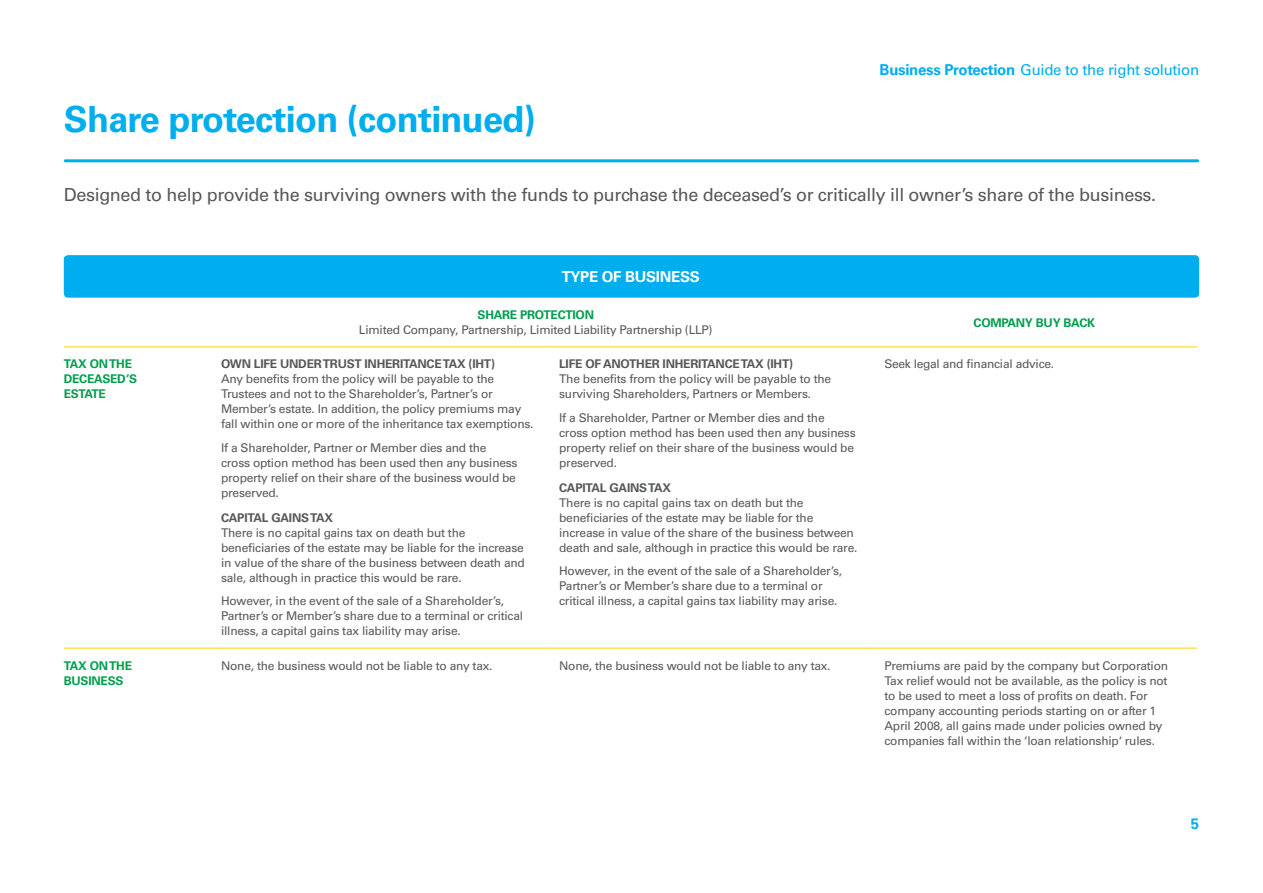
<style>
.page{position:relative;width:1263px;height:893px;background:#fff}
.page>*{position:absolute;margin:0;border:0;box-sizing:border-box;transform-origin:0 0}
.Header_-_inside_page{font:700 36px "Univers LT Std";letter-spacing:-.02em;color:#00aeef}
.Body_copy{font:18px "Univers LT Std";letter-spacing:-.02em;color:#57585a}
.t1{font:15px "Univers LT Std";letter-spacing:-.02em;color:#00aeef}
.Hyperlink{font:700 15px "Univers LT Std";letter-spacing:-.02em;color:#fff}
.t2{font:700 15px "Univers LT Std";color:#00aeef}
.Body_copy-2{font:12px/15px "Univers LT Std";letter-spacing:-.02em;color:#57585a}
.Body_copy_header{font:700 12px "Univers LT Std";letter-spacing:-.02em;color:#009e4d}
.s1{font-weight:700}
</style>
<div class="page">
<hr style="left:65px;top:159px;width:1133px;height:3px;background:#00aeef">
<hr style="left:64px;top:346px;width:157px;height:1px;background:#fed304">
<hr style="left:221px;top:346px;width:325px;height:1px;background:#fed304">
<hr style="left:546px;top:346px;width:326px;height:1px;background:#fed304">
<hr style="left:872px;top:346px;width:325px;height:1px;background:#fed304">
<hr style="left:64px;top:648px;width:157px;height:1px;background:#fed304">
<hr style="left:221px;top:648px;width:325px;height:1px;background:#fed304">
<hr style="left:546px;top:648px;width:326px;height:1px;background:#fed304">
<hr style="left:872px;top:648px;width:325px;height:1px;background:#fed304">
<div style="left:64px;top:255px;width:1135px;height:43px;background:#00aeef;border-radius:4px"></div>
<p class="Header_-_inside_page" style="left:64px;top:99px;width:473px">Share protection (continued)</p>
<p class="t1" style="left:880px;top:60px;width:321px"><span class="s1">Business Protection</span> Guide to the right solution</p>
<p class="Body_copy" style="left:64px;top:184px;width:1094px">Designed to help provide the surviving owners with the funds to purchase the deceased’s or critically ill owner’s share of the business.</p>
<p class="Body_copy_header" style="left:64px;top:357px;width:70px">TAX ON THE</p>
<p class="Body_copy_header" style="left:64px;top:372px;width:75px">DECEASED’S</p>
<p class="Body_copy_header" style="left:64px;top:387px;width:44px">ESTATE</p>
<p class="Body_copy_header" style="left:64px;top:658px;width:70px">TAX ON THE</p>
<p class="Body_copy_header" style="left:64px;top:673px;width:61px">BUSINESS</p>
<p class="Hyperlink" style="left:562px;top:268px;width:139px">TYPE OF BUSINESS</p>
<p class="Body_copy_header" style="left:478px;top:308px;width:118px">SHARE PROTECTION</p>
<p class="Body_copy-2" style="left:359px;top:322px;width:355px">Limited Company, Partnership, Limited Liability Partnership (LLP)</p>
<p class="Body_copy-2" style="left:221px;top:357px;width:314px"><span class="s1">OWN LIFE UNDER TRUST INHERITANCE TAX (IHT)<br></span>Any benefits from the policy will be payable to the Trustees and not to the Shareholder’s, Partner’s or Member’s estate. In addition, the policy premiums may fall within one or more of the inheritance tax exemptions.</p>
<p class="Body_copy-2" style="left:221px;top:440px;width:298px">If a Shareholder, Partner or Member dies and the cross option method has been used then any business property relief on their share of the business would be preserved.</p>
<p class="Body_copy-2" style="left:221px;top:510px;width:305px"><span class="s1">CAPITAL GAINS TAX<br></span>There is no capital gains tax on death but the beneficiaries of the estate may be liable for the increase in value of the share of the business between death and sale, although in practice this would be rare.</p>
<p class="Body_copy-2" style="left:221px;top:594px;width:303px">However, in the event of the sale of a Shareholder’s,<br>Partner’s or Member’s share due to a terminal or critical illness, a capital gains tax liability may arise.</p>
<p class="Body_copy-2" style="left:559px;top:357px;width:273px"><span class="s1">LIFE OF ANOTHER INHERITANCE TAX (IHT)<br></span>The benefits from the policy will be payable to the surviving Shareholders, Partners or Members.</p>
<p class="Body_copy-2" style="left:559px;top:410px;width:298px">If a Shareholder, Partner or Member dies and the cross option method has been used then any business property relief on their share of the business would be preserved.</p>
<p class="Body_copy-2" style="left:559px;top:480px;width:300px"><span class="s1">CAPITAL GAINS TAX<br></span>There is no capital gains tax on death but the beneficiaries of the estate may be liable for the increase in value of the share of the business between death and sale, although in practice this would be rare.</p>
<p class="Body_copy-2" style="left:559px;top:564px;width:284px">However, in the event of the sale of a Shareholder’s,<br>Partner’s or Member’s share due to a terminal or critical illness, a capital gains tax liability may arise.</p>
<p class="Body_copy_header" style="left:973px;top:315px;width:123px">COMPANY BUY BACK</p>
<p class="Body_copy-2" style="left:884px;top:357px;width:171px">Seek legal and financial advice.</p>
<p class="Body_copy-2" style="left:221px;top:658px;width:273px">None, the business would not be liable to any tax.</p>
<p class="Body_copy-2" style="left:559px;top:658px;width:273px">None, the business would not be liable to any tax.</p>
<p class="Body_copy-2" style="left:884px;top:658px;width:285px">Premiums are paid by the company but Corporation Tax relief would not be available, as the policy is not to be used to meet a loss of profits on death. For company accounting periods starting on or after 1<br>April 2008, all gains made under policies owned by companies fall within the ‘loan relationship‘ rules.</p>
<p class="t2" style="left:1191px;top:815px;width:10px">5</p>
</div>
